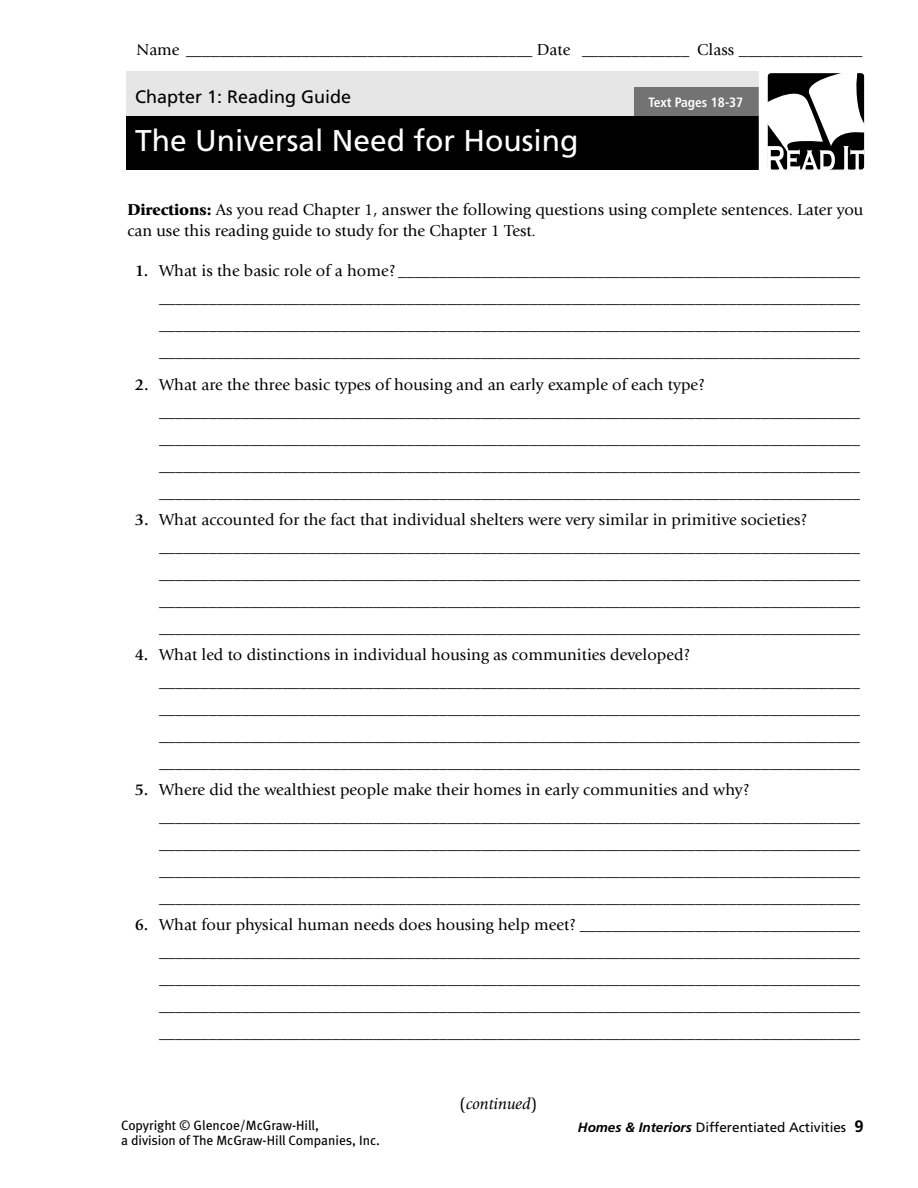
<style>
.page{position:relative;width:918px;height:1188px;background:#fff}
.page>*{position:absolute;margin:0;border:0;box-sizing:border-box;transform-origin:0 0}
.t1{font:30px "Frutiger";color:#fff}
.t2{font:18px "Frutiger";color:#000}
.t3{font:16.5px/27px "Giovanni";color:#000}
.t4{font:italic 16.5px "Giovanni";color:#000}
.t5{font:13.5px/15px "Meta";color:#000}
.t6{font:13.5px "Frutiger";color:#000}
.t7{font:700 condensed 13.5px "Frutiger";color:#fff}
.s1{font-weight:900}
.s2{font-weight:700}
.s3{font-style:normal}
.s4{font-weight:700;font-style:italic}
.s5{font-weight:700;font-size:16.5px}
</style>
<div class="page">
<div style="left:126px;top:72px;width:369px;height:48px;background:#e6e6e6"></div>
<div style="left:257px;top:72px;width:502px;height:48px;background:#e6e6e6"></div>
<div style="left:126px;top:116px;width:633px;height:54px;background:#000"></div>
<svg style="left:756px;top:71px;width:109px;height:99px"></svg>
<div style="left:634px;top:87px;width:126px;height:29px;background:#737373"></div>
<hr style="left:759px;top:64px;width:3px;height:135px;background:#fff">
<p class="t3" style="left:137px;top:37px;width:728px">Name __________________________________________ Date _____________ Class _______________</p>
<p class="t2" style="left:135px;top:89px;width:218px">Chapter 1: Reading Guide</p>
<p class="t7" style="left:648px;top:97px;width:96px">Text Pages 18-37</p>
<h1 class="t1" style="left:135px;top:129px;width:445px">The Universal Need for Housing</h1>
<p class="t3" style="left:128px;top:201px;width:737px;line-height:21px"><span class="s1">Directions:</span> As you read Chapter 1, answer the following questions using complete sentences. Later you can use this reading guide to study for the Chapter 1 Test.</p>
<p class="t3" style="left:159px;top:258px;width:703px;text-align:justify;text-indent:-24px"><span class="s2">1.</span> What is the basic role of a home? ________________________________________________________ _____________________________________________________________________________________ _____________________________________________________________________________________ _____________________________________________________________________________________</p>
<p class="t3" style="left:159px;top:372px;width:703px;text-indent:-24px"><span class="s2">2.</span> What are the three basic types of housing and an early example of each type? _____________________________________________________________________________________ _____________________________________________________________________________________ _____________________________________________________________________________________ _____________________________________________________________________________________</p>
<p class="t3" style="left:159px;top:507px;width:703px;text-indent:-24px"><span class="s2">3.</span> What accounted for the fact that individual shelters were very similar in primitive societies? _____________________________________________________________________________________ _____________________________________________________________________________________ _____________________________________________________________________________________ _____________________________________________________________________________________</p>
<p class="t3" style="left:159px;top:642px;width:703px;text-indent:-24px"><span class="s2">4.</span> What led to distinctions in individual housing as communities developed? _____________________________________________________________________________________ _____________________________________________________________________________________ _____________________________________________________________________________________ _____________________________________________________________________________________</p>
<p class="t3" style="left:159px;top:777px;width:703px;text-indent:-24px"><span class="s2">5.</span> Where did the wealthiest people make their homes in early communities and why? _____________________________________________________________________________________ _____________________________________________________________________________________ _____________________________________________________________________________________ _____________________________________________________________________________________</p>
<p class="t3" style="left:159px;top:912px;width:703px;text-align:justify;text-indent:-24px"><span class="s2">6.</span> What four physical human needs does housing help meet? __________________________________ _____________________________________________________________________________________ _____________________________________________________________________________________ _____________________________________________________________________________________ _____________________________________________________________________________________</p>
<p class="t4" style="left:459px;top:1097px;width:79px"><span class="s3">(</span>continued<span class="s3">)</span></p>
<p class="t5" style="left:121px;top:1118px;width:260px">Copyright © Glencoe/McGraw-Hill,<br>a division of The McGraw-Hill Companies, Inc.</p>
<p class="t6" style="left:578px;top:1122px;width:287px"><span class="s4">Homes &amp; Interiors</span> Differentiated Activities <span class="s5">9</span></p>
</div>
